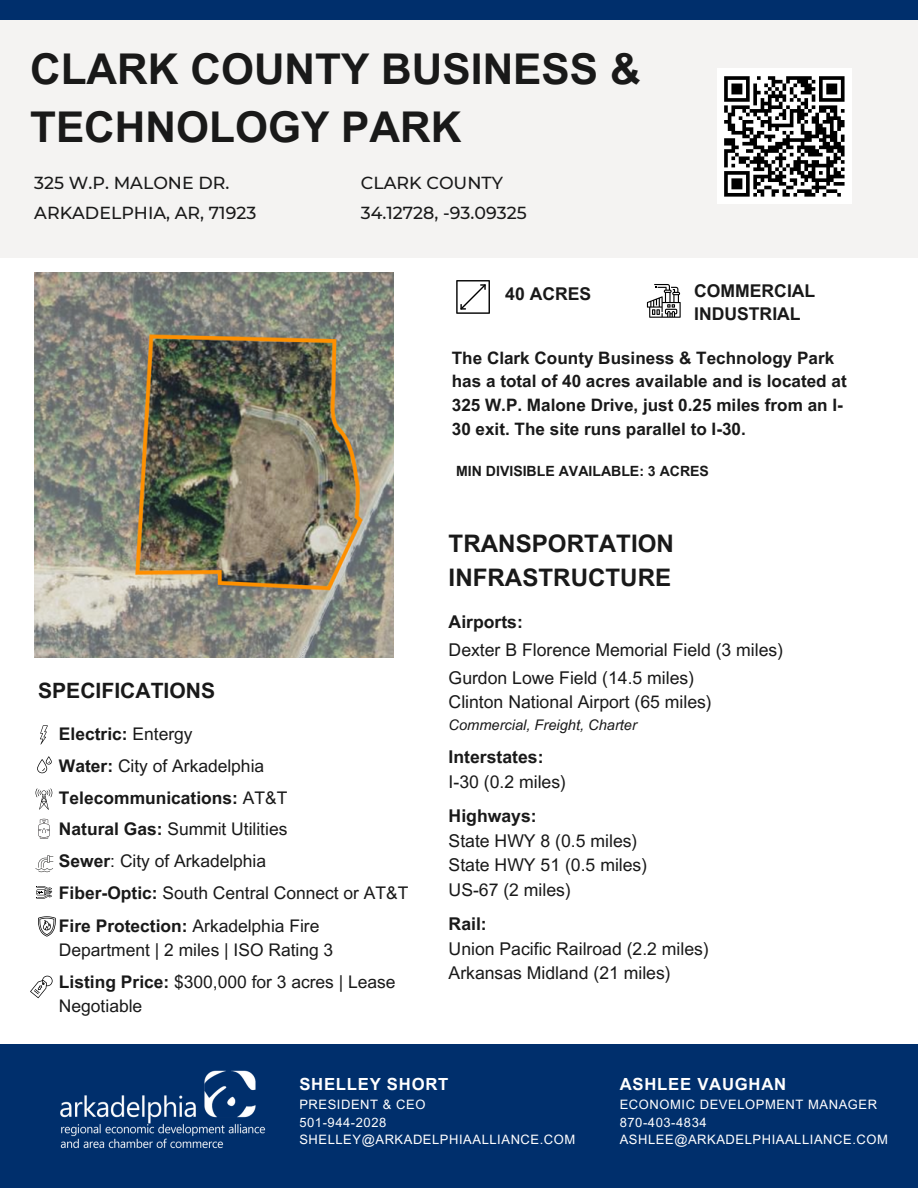
<style>
.page{position:relative;width:918px;height:1188px;background:#fff}
.page>*{position:absolute;margin:0;border:0;box-sizing:border-box;transform-origin:0 0}
.t1{font:700 42.45px/58.5px "Arial MT Pro";color:#191919}
.t2{font:700 24.15px/33.8px "Arial MT Pro";color:#191919}
.t3{font:700 21.15px "Arial MT Pro";color:#191919}
.t4{font:17.55px "Arial MT Pro";color:#191919}
.t5{font:700 17.55px "Arial MT Pro";color:#191919}
.t6{font:17.4px/24.2px "Arial MT Pro";color:#191919}
.t7{font:500 17.4px "Montserrat";color:#191919}
.t8{font:700 17.4px "Arial MT Pro";color:#191919}
.t9{font:700 17.1px/23.7px "Arial MT Pro";color:#191919}
.t10{font:700 16.65px "Arial MT Pro";letter-spacing:.045em;color:#fff}
.t11{font:italic 14.55px "Arial MT Pro";color:#191919}
.t12{font:700 14.1px "Arial MT Pro";color:#191919}
.t13{font:12.9px "Arial MT Pro";letter-spacing:.045em;color:#fff}
.s1{font-weight:400}
.s2{font-weight:700}
</style>
<div class="page">
<div style="left:0;top:14px;width:918px;height:244px;background:#f4f3f2"></div>
<img style="left:34px;top:273px;width:359px;height:385px">
<div style="left:0;top:0;width:918px;height:20px;background:#002f6c"></div>
<div style="left:0;top:1044px;width:918px;height:144px;background:#002f6c"></div>
<svg style="left:456px;top:280px;width:34px;height:34px"></svg>
<svg style="left:647px;top:284px;width:34px;height:34px"></svg>
<img style="left:60px;top:1071px;width:205px;height:78px">
<svg style="left:37px;top:756px;width:15px;height:17px"></svg>
<svg style="left:36px;top:788px;width:16px;height:22px"></svg>
<svg style="left:40px;top:725px;width:8px;height:20px"></svg>
<svg style="left:36px;top:886px;width:16px;height:13px"></svg>
<svg style="left:38px;top:819px;width:12px;height:20px"></svg>
<svg style="left:35px;top:856px;width:18px;height:16px"></svg>
<svg style="left:30px;top:976px;width:23px;height:22px"></svg>
<div style="left:717px;top:69px;width:135px;height:135px;background:#fff"></div>
<svg style="left:724px;top:76px;width:121px;height:121px"></svg>
<svg style="left:38px;top:916px;width:18px;height:21px"></svg>
<p class="t1" style="left:30px;top:45px;width:612px">CLARK COUNTY BUSINESS &amp;<br>TECHNOLOGY PARK</p>
<p class="t7" style="left:34px;top:173px;width:197px">325 W.P. MALONE DR.</p>
<p class="t7" style="left:34px;top:202px;width:224px">ARKADELPHIA, AR, 71923</p>
<p class="t7" style="left:361px;top:173px;width:144px">CLARK COUNTY</p>
<p class="t7" style="left:361px;top:202px;width:167px">34.12728, -93.09325</p>
<p class="t5" style="left:505px;top:287px;width:88px">40 ACRES</p>
<p class="t5" style="left:694px;top:284px;width:123px">COMMERCIAL</p>
<p class="t5" style="left:694px;top:308px;width:108px">INDUSTRIAL</p>
<p class="t9" style="left:452px;top:348px;width:396px">The Clark County Business &amp; Technology Park has a total of 40 acres available and is located at 325 W.P. Malone Drive, just 0.25 miles from an I-30 exit. The site runs parallel to I-30.</p>
<p class="t12" style="left:456px;top:466px;width:254px">MIN DIVISIBLE AVAILABLE: 3 ACRES</p>
<p class="t3" style="left:38px;top:683px;width:179px">SPECIFICATIONS</p>
<p class="t8" style="left:59px;top:727px;width:135px">Electric: <span class="s1">Entergy</span></p>
<p class="t6" style="left:59px;top:756px;width:207px"><span class="s2">Water:</span> City of Arkadelphia</p>
<p class="t8" style="left:59px;top:791px;width:230px">Telecommunications: <span class="s1">AT&amp;T</span></p>
<p class="t6" style="left:59px;top:819px;width:230px"><span class="s2">Natural Gas:</span> Summit Utilities</p>
<p class="t6" style="left:59px;top:851px;width:209px"><span class="s2">Sewer</span>: City of Arkadelphia</p>
<p class="t6" style="left:59px;top:883px;width:351px"><span class="s2">Fiber-Optic:</span> South Central Connect or AT&amp;T</p>
<p class="t6" style="left:59px;top:916px;width:276px"><span class="s2">Fire Protection:</span> Arkadelphia Fire<br>Department | 2 miles | ISO Rating 3</p>
<p class="t6" style="left:59px;top:972px;width:338px"><span class="s2">Listing Price:</span> $300,000 for 3 acres | Lease<br>Negotiable</p>
<p class="t2" style="left:449px;top:530px;width:227px">TRANSPORTATION<br>INFRASTRUCTURE</p>
<p class="t5" style="left:449px;top:615px;width:76px">Airports:</p>
<p class="t4" style="left:449px;top:643px;width:336px">Dexter B Florence Memorial Field (3 miles)</p>
<p class="t4" style="left:449px;top:671px;width:247px">Gurdon Lowe Field (14.5 miles)</p>
<p class="t4" style="left:449px;top:695px;width:265px">Clinton National Airport (65 miles)</p>
<p class="t11" style="left:449px;top:719px;width:190px">Commercial, Freight, Charter</p>
<p class="t5" style="left:449px;top:750px;width:96px">Interstates:</p>
<p class="t4" style="left:449px;top:775px;width:119px">I-30 (0.2 miles)</p>
<p class="t5" style="left:449px;top:809px;width:90px">Highways:</p>
<p class="t4" style="left:449px;top:834px;width:190px">State HWY 8 (0.5 miles)</p>
<p class="t4" style="left:449px;top:858px;width:200px">State HWY 51 (0.5 miles)</p>
<p class="t4" style="left:449px;top:883px;width:124px">US-67 (2 miles)</p>
<p class="t5" style="left:449px;top:917px;width:40px">Rail:</p>
<p class="t4" style="left:449px;top:942px;width:262px">Union Pacific Railroad (2.2 miles)</p>
<p class="t4" style="left:449px;top:966px;width:224px">Arkansas Midland (21 miles)</p>
<p class="t10" style="left:299px;top:1078px;width:151px">SHELLEY SHORT</p>
<p class="t13" style="left:299px;top:1100px;width:128px">PRESIDENT &amp; CEO</p>
<p class="t13" style="left:299px;top:1117px;width:88px">501-944-2028</p>
<p class="t13" style="left:299px;top:1135px;width:277px">SHELLEY@ARKADELPHIAALLIANCE.COM</p>
<p class="t10" style="left:620px;top:1078px;width:168px">ASHLEE VAUGHAN</p>
<p class="t13" style="left:620px;top:1100px;width:259px">ECONOMIC DEVELOPMENT MANAGER</p>
<p class="t13" style="left:620px;top:1117px;width:88px">870-403-4834</p>
<p class="t13" style="left:620px;top:1135px;width:270px">ASHLEE@ARKADELPHIAALLIANCE.COM</p>
</div>
